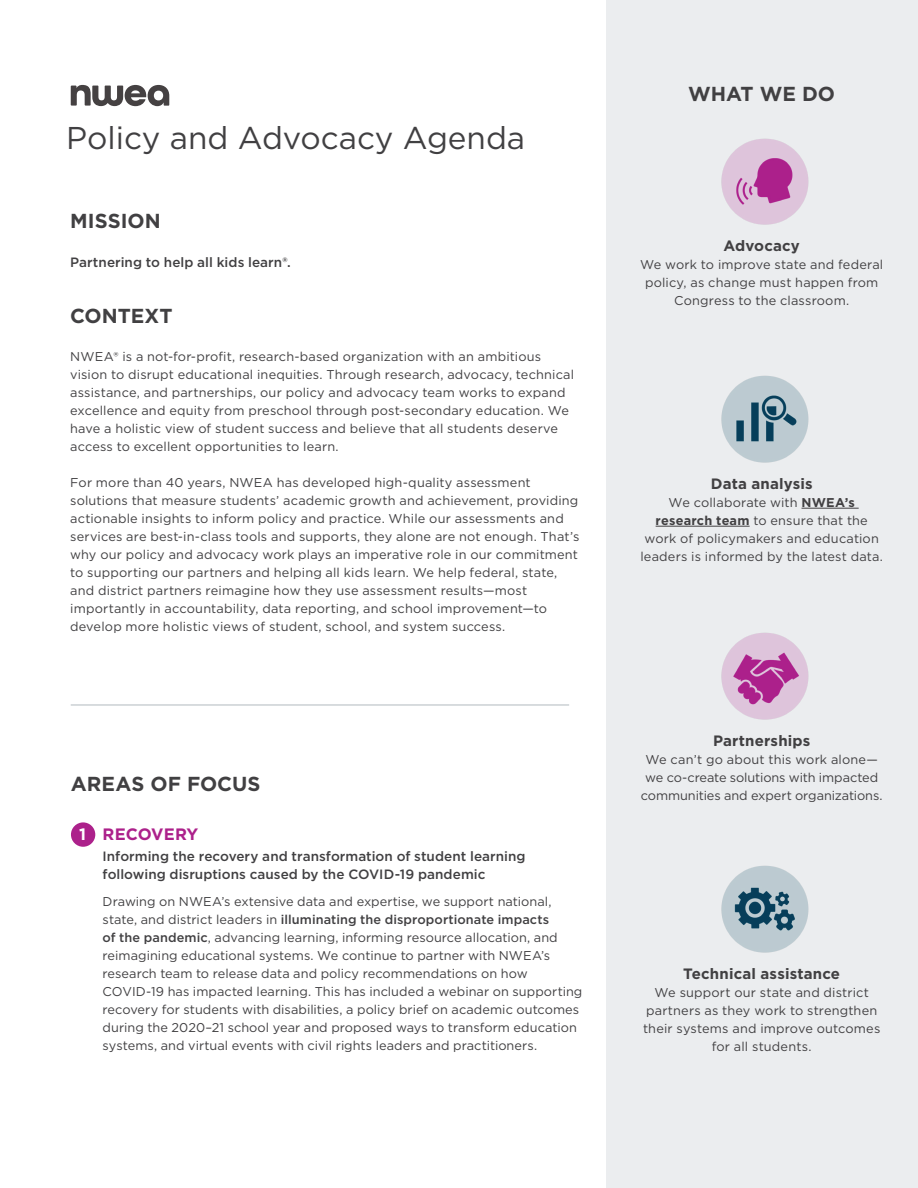
<style>
.page{position:relative;width:918px;height:1188px;background:#fff}
.page>*{position:absolute;margin:0;border:0;box-sizing:border-box;transform-origin:0 0}
.Headline{font:31.5px "Gotham";color:#414042}
.Subhead{font:700 20.25px "Gotham";letter-spacing:.005em;color:#414042}
.Body_Copy{font:700 20.25px "Gotham";letter-spacing:-.005em;color:#414042}
.Pink_Subhead{font:700 16.5px "Gotham";letter-spacing:.005em;color:#ac218b}
.Body_Copy-2{font:700 16.5px "Gotham";color:#fff}
.Sidebar_Subhead{font:700 15px "Gotham";letter-spacing:.01em;color:#414042}
.t1{font:500 13.5px/18px "Gotham";letter-spacing:.005em;color:#414042}
.Body_Copy-3{font:12.75px/18px "Gotham";letter-spacing:.01em;color:#414042;text-align:center}
.s1{font-weight:500}
.s2{font-weight:700}
</style>
<div class="page">
<div style="left:607px;top:0;width:311px;height:1188px;background:#ebedef"></div>
<img style="left:721px;top:138px;width:88px;height:87px">
<hr style="left:802px;top:508px;width:57px;height:1px;background:#414042">
<hr style="left:656px;top:526px;width:94px;height:1px;background:#414042">
<img style="left:721px;top:375px;width:88px;height:88px">
<img style="left:721px;top:632px;width:88px;height:88px">
<img style="left:721px;top:865px;width:88px;height:88px">
<div style="left:71px;top:822px;width:24px;height:25px;background:#ac218b;border-radius:50%"></div>
<svg style="left:71px;top:85px;width:98px;height:21px"></svg>
<hr style="left:71px;top:704px;width:498px;height:2px;background:#cbd0d4">
<h1 class="Headline" style="left:66px;top:118px;width:460px">Policy and Advocacy Agenda</h1>
<h2 class="Subhead" style="left:70px;top:207px;width:92px">MISSION</h2>
<h4 class="t1" style="left:70px;top:253px;width:222px">Partnering to help all kids learn®.</h4>
<h2 class="Subhead" style="left:70px;top:302px;width:104px">CONTEXT</h2>
<p class="Body_Copy-3" style="left:70px;top:347px;width:506px;text-align:left">NWEA® is a not-for-profit, research-based organization with an ambitious vision to disrupt educational inequities. Through research, advocacy, technical assistance, and partnerships, our policy and advocacy team works to expand excellence and equity from preschool through post-secondary education. We have a holistic view of student success and believe that all students deserve access to excellent opportunities to learn.</p>
<p class="Body_Copy-3" style="left:70px;top:473px;width:511px;text-align:left">For more than 40 years, NWEA has developed high-quality assessment solutions that measure students’ academic growth and achievement, providing actionable insights to inform policy and practice. While our assessments and services are best-in-class tools and supports, they alone are not enough. That’s why our policy and advocacy work plays an imperative role in our commitment to supporting our partners and helping all kids learn. We help federal, state, and district partners reimagine how they use assessment results—most importantly in accountability, data reporting, and school improvement—to develop more holistic views of student, school, and system success.</p>
<h2 class="Subhead" style="left:71px;top:771px;width:191px">AREAS OF FOCUS</h2>
<p class="Body_Copy-2" style="left:79px;top:824px;width:8px">1</p>
<p class="Pink_Subhead" style="left:103px;top:823px;width:97px">RECOVERY</p>
<h4 class="t1" style="left:103px;top:847px;width:424px">Informing the recovery and transformation of student learning following disruptions caused by the COVID-19 pandemic</h4>
<p class="Body_Copy-3" style="left:103px;top:892px;width:481px;text-align:left">Drawing on NWEA’s extensive data and expertise, we support national, state, and district leaders in <span class="s1">illuminating the disproportionate impacts<br>of the pandemic</span>, advancing learning, informing resource allocation, and reimagining educational systems. We continue to partner with NWEA’s research team to release data and policy recommendations on how COVID-19 has impacted learning. This has included a webinar on supporting recovery for students with disabilities, a policy brief on academic outcomes during the 2020–21 school year and proposed ways to transform education systems, and virtual events with civil rights leaders and practitioners.</p>
<p class="Body_Copy" style="left:688px;top:81px;width:148px">WHAT WE DO</p>
<p class="Sidebar_Subhead" style="left:724px;top:236px;width:78px">Advocacy</p>
<p class="Body_Copy-3" style="left:640px;top:255px;width:245px">We work to improve state and federal policy, as change must happen from<br>Congress to the classroom.</p>
<p class="Sidebar_Subhead" style="left:711px;top:474px;width:103px">Data analysis</p>
<p class="Body_Copy-3" style="left:640px;top:493px;width:244px">We collaborate with <span class="s2">NWEA’s research team</span> to ensure that the work of policymakers and education leaders is informed by the latest data.</p>
<p class="Sidebar_Subhead" style="left:713px;top:731px;width:99px">Partnerships</p>
<p class="Body_Copy-3" style="left:641px;top:750px;width:243px">We can’t go about this work alone— we co-create solutions with impacted communities and expert organizations.</p>
<p class="Sidebar_Subhead" style="left:683px;top:964px;width:158px">Technical assistance</p>
<p class="Body_Copy-3" style="left:643px;top:983px;width:239px">We support our state and district partners as they work to strengthen their systems and improve outcomes for all students.</p>
</div>
